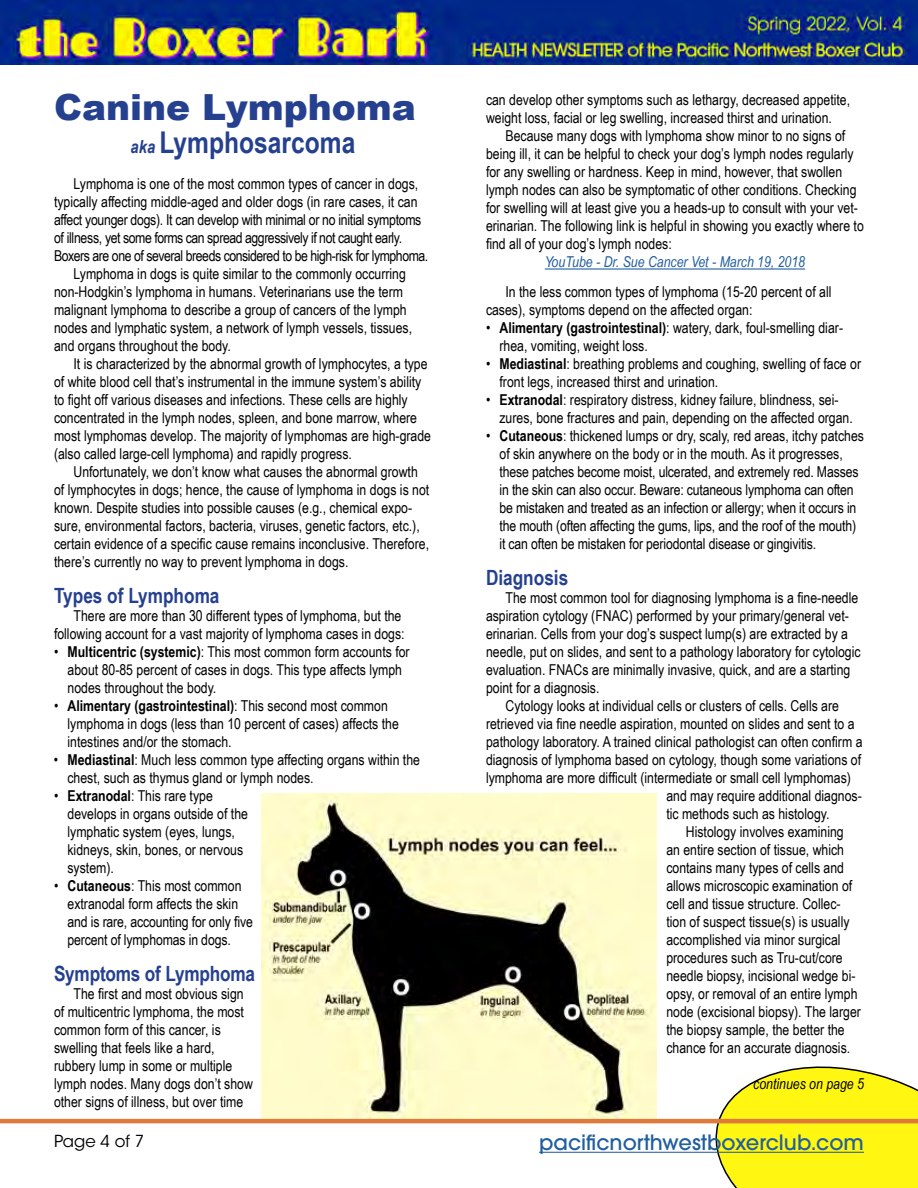
<style>
.page{position:relative;width:918px;height:1188px;background:#fff}
.page>*{position:absolute;margin:0;border:0;box-sizing:border-box;transform-origin:0 0}
.t1{font:900 36px "Arial";color:#25408f}
.t2{font:700 30px "Arial Narrow";color:#25408f}
.t3{font:700 21px "Arial Narrow";color:#25408f}
.t4{font:500 21px "ITC Avant Garde Pro";color:#215e9e}
.t5{font:16.5px "ITC Avant Garde Std";color:#000}
.t6{font:15px/18px "Arial Narrow";color:#000}
.t7{font:15px "Arial Narrow";letter-spacing:-.03em;color:#000}
.t8{font:15px "Arial Narrow";letter-spacing:-.02em;color:#000}
.t9{font:italic 15px "Arial Narrow";color:#215e9e}
.t10{font:italic 15px "Arial Narrow";color:#000}
.s1{font-style:italic;font-size:18px}
.s2{font-weight:700}
</style>
<div class="page">
<img style="left:262px;top:794px;width:394px;height:325px">
<svg style="left:705px;top:1066px;width:213px;height:122px"></svg>
<img style="left:0;top:0;width:918px;height:64px">
<hr style="left:0;top:1119px;width:918px;height:4px;background:#de7a3c">
<hr style="left:539px;top:1152px;width:325px;height:1px;background:#215e9e">
<hr style="left:545px;top:268px;width:260px;height:2px;background:#215e9e">
<h1 class="t1" style="left:54px;top:81px;width:363px">Canine Lymphoma</h1>
<h2 class="t2" style="left:131px;top:120px;width:226px"><span class="s1">aka</span> Lymphosarcoma</h2>
<p class="t6" style="left:74px;top:175px;width:346px">Lymphoma is one of the most common types of cancer in dogs,</p>
<p class="t6" style="left:54px;top:193px;width:365px">typically affecting middle-aged and older dogs (in rare cases, it can</p>
<p class="t8" style="left:54px;top:209px;width:369px">affect younger dogs). It can develop with minimal or no initial symptoms</p>
<p class="t7" style="left:54px;top:227px;width:350px">of illness, yet some forms can spread aggressively if not caught early.</p>
<p class="t7" style="left:54px;top:245px;width:376px">Boxers are one of several breeds considered to be high-risk for lymphoma.</p>
<p class="t6" style="left:74px;top:265px;width:334px">Lymphoma in dogs is quite similar to the commonly occurring</p>
<p class="t6" style="left:54px;top:283px;width:351px">non-Hodgkin’s lymphoma in humans. Veterinarians use the term</p>
<p class="t6" style="left:54px;top:301px;width:354px">malignant lymphoma to describe a group of cancers of the lymph</p>
<p class="t6" style="left:54px;top:319px;width:360px">nodes and lymphatic system, a network of lymph vessels, tissues,</p>
<p class="t6" style="left:54px;top:337px;width:178px">and organs throughout the body.</p>
<p class="t6" style="left:74px;top:355px;width:356px">It is characterized by the abnormal growth of lymphocytes, a type</p>
<p class="t6" style="left:54px;top:373px;width:369px">of white blood cell that’s instrumental in the immune system’s ability</p>
<p class="t6" style="left:54px;top:391px;width:355px">to fight off various diseases and infections. These cells are highly</p>
<p class="t6" style="left:54px;top:409px;width:365px">concentrated in the lymph nodes, spleen, and bone marrow, where</p>
<p class="t6" style="left:54px;top:427px;width:379px">most lymphomas develop. The majority of lymphomas are high-grade</p>
<p class="t6" style="left:54px;top:445px;width:300px">(also called large-cell lymphoma) and rapidly progress.</p>
<p class="t6" style="left:74px;top:463px;width:346px">Unfortunately, we don’t know what causes the abnormal growth</p>
<p class="t6" style="left:54px;top:481px;width:377px">of lymphocytes in dogs; hence, the cause of lymphoma in dogs is not</p>
<p class="t6" style="left:54px;top:499px;width:360px">known. Despite studies into possible causes (e.g., chemical expo-</p>
<p class="t6" style="left:54px;top:517px;width:367px">sure, environmental factors, bacteria, viruses, genetic factors, etc.),</p>
<p class="t6" style="left:54px;top:535px;width:377px">certain evidence of a specific cause remains inconclusive. Therefore,</p>
<p class="t6" style="left:54px;top:553px;width:296px">there’s currently no way to prevent lymphoma in dogs.</p>
<h3 class="t3" style="left:54px;top:580px;width:167px">Types of Lymphoma</h3>
<p class="t6" style="left:54px;top:607px;width:352px;text-align:right">There are more than 30 different types of lymphoma, but the following account for a vast majority of lymphoma cases in dogs:</p>
<p class="t6" style="left:68px;top:643px;width:344px;text-indent:-14px">• <span class="s2">Multicentric (systemic)</span>: This most common form accounts for about 80-85 percent of cases in dogs. This type affects lymph nodes throughout the body.</p>
<p class="t6" style="left:67px;top:697px;width:333px;text-indent:-13px">• <span class="s2">Alimentary (gastrointestinal)</span>: This second most common lymphoma in dogs (less than 10 percent of cases) affects the intestines and/or the stomach.</p>
<p class="t6" style="left:68px;top:751px;width:354px;text-indent:-14px">• <span class="s2">Mediastinal</span>: Much less common type affecting organs within the chest, such as thymus gland or lymph nodes.</p>
<p class="t6" style="left:68px;top:787px;width:182px;text-indent:-14px">• <span class="s2">Extranodal</span>: This rare type develops in organs outside of the lymphatic system (eyes, lungs, kidneys, skin, bones, or nervous system).</p>
<p class="t6" style="left:68px;top:877px;width:187px;text-indent:-14px">• <span class="s2">Cutaneous</span>: This most common extranodal form affects the skin and is rare, accounting for only five percent of lymphomas in dogs.</p>
<h3 class="t3" style="left:54px;top:958px;width:203px">Symptoms of Lymphoma</h3>
<p class="t6" style="left:54px;top:985px;width:200px;text-indent:20px">The first and most obvious sign of multicentric lymphoma, the most common form of this cancer, is swelling that feels like a hard, rubbery lump in some or multiple lymph nodes. Many dogs don’t show other signs of illness, but over time</p>
<p class="t6" style="left:486px;top:91px;width:366px">can develop other symptoms such as lethargy, decreased appetite, weight loss, facial or leg swelling, increased thirst and urination.</p>
<p class="t6" style="left:486px;top:127px;width:379px;text-indent:20px">Because many dogs with lymphoma show minor to no signs of being ill, it can be helpful to check your dog’s lymph nodes regularly for any swelling or hardness. Keep in mind, however, that swollen lymph nodes can also be symptomatic of other conditions. Checking for swelling will at least give you a heads-up to consult with your vet&shy;erinarian. The following link is helpful in showing you exactly where to find all of your dog’s lymph nodes:</p>
<p class="t9" style="left:545px;top:252px;width:262px">YouTube - Dr. Sue Cancer Vet - March 19, 2018</p>
<p class="t6" style="left:486px;top:283px;width:347px;text-indent:20px">In the less common types of lymphoma (15-20 percent of all cases), symptoms depend on the affected organ:</p>
<p class="t6" style="left:500px;top:319px;width:345px;text-indent:-14px">• <span class="s2">Alimentary (gastrointestinal)</span>: watery, dark, foul-smelling diar&shy;rhea, vomiting, weight loss.</p>
<p class="t6" style="left:500px;top:355px;width:363px;text-indent:-14px">• <span class="s2">Mediastinal</span>: breathing problems and coughing, swelling of face or front legs, increased thirst and urination.</p>
<p class="t6" style="left:500px;top:391px;width:355px;text-indent:-14px">• <span class="s2">Extranodal</span>: respiratory distress, kidney failure, blindness, sei&shy;zures, bone fractures and pain, depending on the affected organ.</p>
<p class="t6" style="left:500px;top:427px;width:366px;text-indent:-14px">• <span class="s2">Cutaneous</span>: thickened lumps or dry, scaly, red areas, itchy patches of skin anywhere on the body or in the mouth. As it progresses, these patches become moist, ulcerated, and extremely red. Masses in the skin can also occur. Beware: cutaneous lymphoma can often be mistaken and treated as an infection or allergy; when it occurs in the mouth (often affecting the gums, lips, and the roof of the mouth) it can often be mistaken for periodontal disease or gingivitis.</p>
<h3 class="t3" style="left:486px;top:562px;width:84px">Diagnosis</h3>
<p class="t6" style="left:486px;top:589px;width:376px;text-indent:20px">The most common tool for diagnosing lymphoma is a fine-needle aspiration cytology (FNAC) performed by your primary/general vet&shy;erinarian. Cells from your dog’s suspect lump(s) are extracted by a needle, put on slides, and sent to a pathology laboratory for cytologic evaluation. FNACs are minimally invasive, quick, and are a starting point for a diagnosis.</p>
<p class="t6" style="left:506px;top:697px;width:335px">Cytology looks at individual cells or clusters of cells. Cells are</p>
<p class="t6" style="left:486px;top:715px;width:370px">retrieved via fine needle aspiration, mounted on slides and sent to a</p>
<p class="t6" style="left:486px;top:733px;width:378px">pathology laboratory. A trained clinical pathologist can often confirm a</p>
<p class="t6" style="left:486px;top:751px;width:377px">diagnosis of lymphoma based on cytology, though some variations of</p>
<p class="t6" style="left:486px;top:769px;width:366px">lymphoma are more difficult (intermediate or small cell lymphomas)</p>
<p class="t6" style="left:666px;top:786px;width:197px">and may require additional diagnos-</p>
<p class="t6" style="left:666px;top:804px;width:165px">tic methods such as histology.</p>
<p class="t6" style="left:686px;top:822px;width:159px">Histology involves examining</p>
<p class="t6" style="left:666px;top:840px;width:179px">an entire section of tissue, which</p>
<p class="t6" style="left:666px;top:858px;width:179px">contains many types of cells and</p>
<p class="t6" style="left:666px;top:876px;width:187px">allows microscopic examination of</p>
<p class="t6" style="left:666px;top:894px;width:176px">cell and tissue structure. Collec-</p>
<p class="t6" style="left:666px;top:912px;width:185px">tion of suspect tissue(s) is usually</p>
<p class="t6" style="left:666px;top:930px;width:176px">accomplished via minor surgical</p>
<p class="t6" style="left:666px;top:948px;width:178px">procedures such as Tru-cut/core</p>
<p class="t6" style="left:666px;top:966px;width:191px">needle biopsy, incisional wedge bi-</p>
<p class="t6" style="left:666px;top:984px;width:193px">opsy, or removal of an entire lymph</p>
<p class="t6" style="left:666px;top:1002px;width:196px">node (excisional biopsy). The larger</p>
<p class="t6" style="left:666px;top:1020px;width:180px">the biopsy sample, the better the</p>
<p class="t6" style="left:666px;top:1038px;width:185px">chance for an accurate diagnosis.</p>
<p class="t10" style="left:753px;top:1073px;width:112px">continues on page 5</p>
<p class="t5" style="left:54px;top:1131px;width:92px">Page 4 of 7</p>
<h3 class="t4" style="left:539px;top:1129px;width:326px">pacificnorthwestboxerclub.com</h3>
</div>
